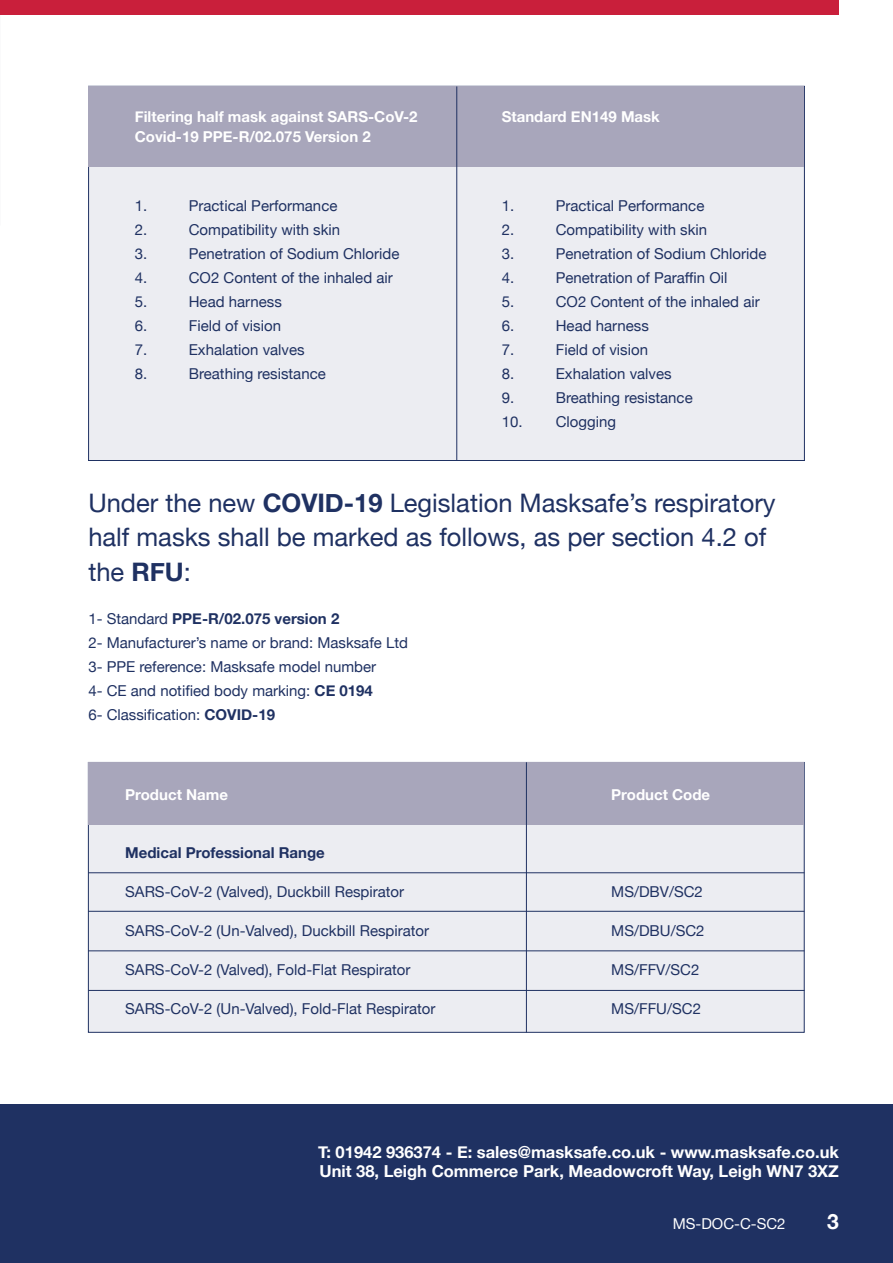
<style>
.page{position:relative;width:893px;height:1263px;background:#fff}
.page>*{position:absolute;margin:0;border:0;box-sizing:border-box;transform-origin:0 0}
.t1{font:25.5px/34.5px "Helvetica Neue";color:#1f3162}
.t2{font:700 21px "Helvetica Neue";color:#fff}
.t3{font:700 16.5px "Helvetica Neue";color:#fff}
.t4{font:15px "Helvetica Neue";color:#1f3162}
.t5{font:700 15px "Helvetica Neue";color:#fff}
.t6{font:700 15px "Helvetica Neue";color:#1f3162}
.t7{font:15px "Helvetica Neue";color:#fff}
.s1{font-weight:700}
.s2{font-weight:400}
</style>
<div class="page">
<div style="left:0;top:1104px;width:893px;height:159px;background:#1f3162"></div>
<div style="left:0;top:0;width:839px;height:15px;background:#c91f3b"></div>
<div style="left:88px;top:86px;width:717px;height:375px;background:#ecedf2;border:1px solid #1f3162"></div>
<div style="left:88px;top:86px;width:716px;height:81px;background:#a8a6bb"></div>
<hr style="left:456px;top:86px;width:1px;height:374px;background:#1f3162">
<div style="left:88px;top:762px;width:716px;height:270px;background:#ecedf2"></div>
<div style="left:88px;top:763px;width:716px;height:62px;background:#a8a6bb"></div>
<hr style="left:526px;top:762px;width:1px;height:270px;background:#1f3162">
<hr style="left:88px;top:872px;width:716px;height:1px;background:#1f3162">
<hr style="left:88px;top:911px;width:716px;height:1px;background:#1f3162">
<hr style="left:88px;top:950px;width:716px;height:1px;background:#1f3162">
<hr style="left:88px;top:990px;width:717px;height:1px;background:#1f3162">
<p class="t5" style="left:135px;top:105px;width:284px">Filtering half mask against SARS-CoV-2</p>
<p class="t5" style="left:135px;top:124px;width:237px">Covid-19 PPE-R/02.075 Version 2</p>
<p class="t4" style="left:135px;top:194px;width:14px">1.</p>
<p class="t4" style="left:189px;top:194px;width:150px">Practical Performance</p>
<p class="t4" style="left:135px;top:218px;width:14px">2.</p>
<p class="t4" style="left:189px;top:218px;width:153px">Compatibility with skin</p>
<p class="t4" style="left:135px;top:242px;width:14px">3.</p>
<p class="t4" style="left:189px;top:242px;width:212px">Penetration of Sodium Chloride</p>
<p class="t4" style="left:135px;top:266px;width:14px">4.</p>
<p class="t4" style="left:189px;top:266px;width:205px">CO2 Content of the inhaled air</p>
<p class="t4" style="left:135px;top:290px;width:14px">5.</p>
<p class="t4" style="left:189px;top:290px;width:95px">Head harness</p>
<p class="t4" style="left:135px;top:314px;width:14px">6.</p>
<p class="t4" style="left:189px;top:314px;width:94px">Field of vision</p>
<p class="t4" style="left:135px;top:338px;width:14px">7.</p>
<p class="t4" style="left:189px;top:338px;width:117px">Exhalation valves</p>
<p class="t4" style="left:135px;top:362px;width:14px">8.</p>
<p class="t4" style="left:189px;top:362px;width:138px">Breathing resistance</p>
<p class="t5" style="left:502px;top:105px;width:160px">Standard EN149 Mask</p>
<p class="t4" style="left:502px;top:194px;width:14px">1.</p>
<p class="t4" style="left:556px;top:194px;width:150px">Practical Performance</p>
<p class="t4" style="left:502px;top:218px;width:14px">2.</p>
<p class="t4" style="left:556px;top:218px;width:153px">Compatibility with skin</p>
<p class="t4" style="left:502px;top:242px;width:14px">3.</p>
<p class="t4" style="left:556px;top:242px;width:212px">Penetration of Sodium Chloride</p>
<p class="t4" style="left:502px;top:266px;width:14px">4.</p>
<p class="t4" style="left:556px;top:266px;width:173px">Penetration of Paraffin Oil</p>
<p class="t4" style="left:502px;top:290px;width:14px">5.</p>
<p class="t4" style="left:556px;top:290px;width:205px">CO2 Content of the inhaled air</p>
<p class="t4" style="left:502px;top:314px;width:14px">6.</p>
<p class="t4" style="left:556px;top:314px;width:95px">Head harness</p>
<p class="t4" style="left:502px;top:338px;width:14px">7.</p>
<p class="t4" style="left:556px;top:338px;width:94px">Field of vision</p>
<p class="t4" style="left:502px;top:362px;width:14px">8.</p>
<p class="t4" style="left:556px;top:362px;width:117px">Exhalation valves</p>
<p class="t4" style="left:502px;top:386px;width:14px">9.</p>
<p class="t4" style="left:556px;top:386px;width:138px">Breathing resistance</p>
<p class="t4" style="left:502px;top:410px;width:116px">10. Clogging</p>
<p class="t1" style="left:88px;top:487px;width:689px">Under the new <span class="s1">COVID-19</span> Legislation Masksafe’s respiratory half masks shall be marked as follows, as per section 4.2 of the <span class="s1">RFU</span>:</p>
<p class="t6" style="left:88px;top:607px;width:252px"><span class="s2">1- Standard</span> PPE-R/02.075 version 2</p>
<p class="t4" style="left:88px;top:632px;width:321px">2- Manufacturer’s name or brand: Masksafe Ltd</p>
<p class="t4" style="left:88px;top:656px;width:289px">3- PPE reference: Masksafe model number</p>
<p class="t4" style="left:88px;top:680px;width:286px">4- CE and notified body marking: <span class="s1">CE 0194</span></p>
<p class="t4" style="left:88px;top:704px;width:188px">6- Classification: <span class="s1">COVID-19</span></p>
<p class="t5" style="left:125px;top:782px;width:104px">Product Name</p>
<p class="t5" style="left:611px;top:782px;width:100px">Product Code</p>
<p class="t6" style="left:125px;top:841px;width:201px">Medical Professional Range</p>
<p class="t4" style="left:125px;top:881px;width:280px">SARS-CoV-2 (Valved), Duckbill Respirator</p>
<p class="t4" style="left:611px;top:881px;width:93px">MS/DBV/SC2</p>
<p class="t4" style="left:125px;top:920px;width:305px">SARS-CoV-2 (Un-Valved), Duckbill Respirator</p>
<p class="t4" style="left:611px;top:920px;width:95px">MS/DBU/SC2</p>
<p class="t4" style="left:125px;top:959px;width:287px">SARS-CoV-2 (Valved), Fold-Flat Respirator</p>
<p class="t4" style="left:611px;top:959px;width:90px">MS/FFV/SC2</p>
<p class="t4" style="left:125px;top:998px;width:312px">SARS-CoV-2 (Un-Valved), Fold-Flat Respirator</p>
<p class="t4" style="left:611px;top:998px;width:91px">MS/FFU/SC2</p>
<p class="t3" style="left:318px;top:1139px;width:522px">T: 01942 936374 - E: sales@masksafe.co.uk - www.masksafe.co.uk</p>
<p class="t3" style="left:319px;top:1158px;width:521px">Unit 38, Leigh Commerce Park, Meadowcroft Way, Leigh WN7 3XZ</p>
<p class="t7" style="left:673px;top:1213px;width:114px">MS-DOC-C-SC2</p>
<p class="t2" style="left:827px;top:1205px;width:13px">3</p>
</div>
